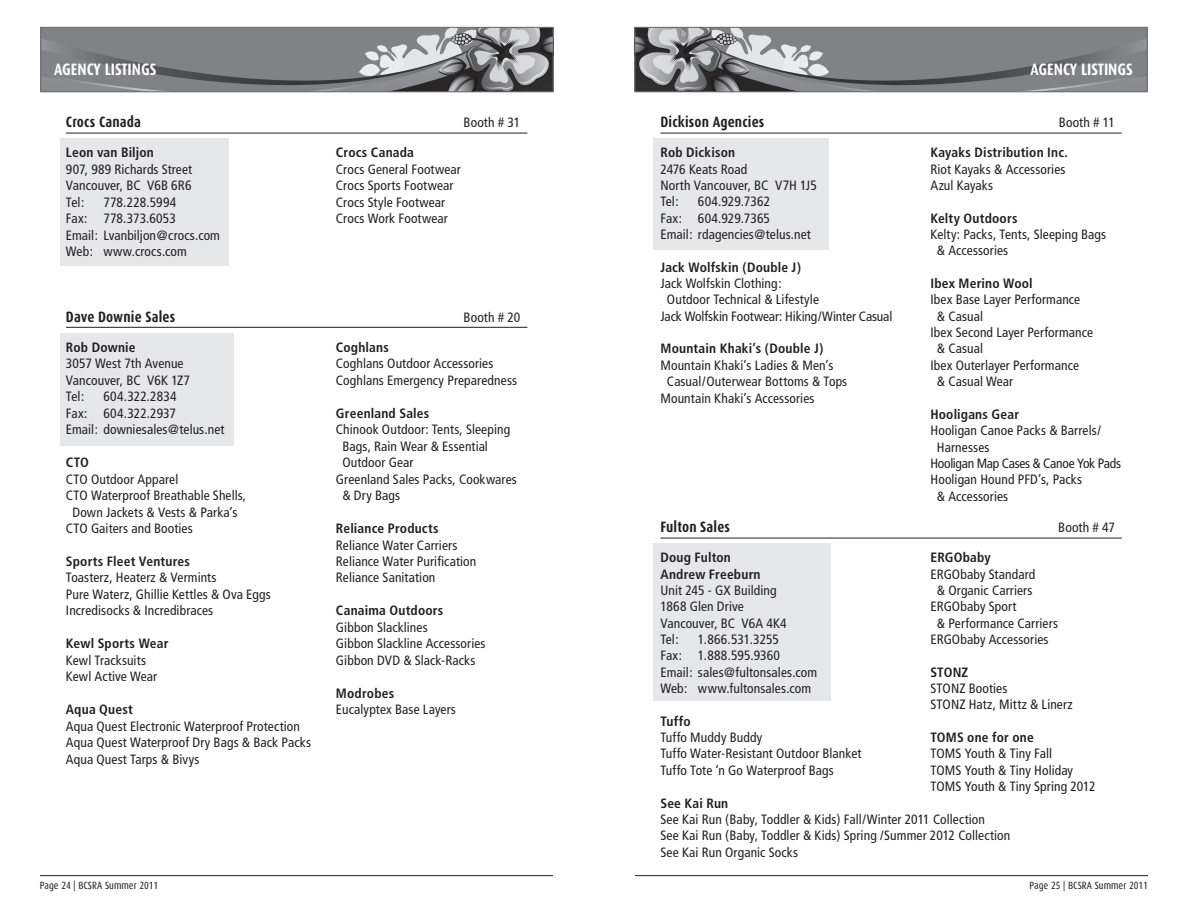
<style>
.page{position:relative;width:1188px;height:918px;background:#fff}
.page>*{position:absolute;margin:0;border:0;box-sizing:border-box;transform-origin:0 0}
.t1{font:700 16.5px "Dax Condensed";color:#fff}
.t2{font:700 15px "Dax Condensed";letter-spacing:.01em;color:#231f20}
.t3{font:condensed 13.5px/16.4px "Frutiger";letter-spacing:.005em;color:#231f20}
.t4{font:700 condensed 13.5px "Frutiger";letter-spacing:.015em;color:#231f20}
.t5{font:condensed 13.5px "Frutiger";letter-spacing:-.02em;color:#231f20}
.t6{font:10.5px "Dax Condensed";color:#231f20}
</style>
<div class="page">
<hr style="left:40px;top:875px;width:513px;height:1px;background:#231f20">
<svg style="left:41px;top:29px;width:512px;height:64px;background:#848588"></svg>
<div style="left:40px;top:27px;width:513px;height:65px;border:1px solid #6c6d70"></div>
<hr style="left:635px;top:875px;width:513px;height:1px;background:#231f20">
<svg style="left:635px;top:29px;width:512px;height:64px;background:#848588"></svg>
<div style="left:635px;top:27px;width:513px;height:65px;border:1px solid #6c6d70"></div>
<div style="left:60px;top:333px;width:173px;height:113px;background:#e6e7e9"></div>
<div style="left:60px;top:139px;width:169px;height:127px;background:#e6e7e9"></div>
<div style="left:653px;top:139px;width:175px;height:111px;background:#e6e7e9"></div>
<div style="left:653px;top:544px;width:177px;height:157px;background:#e6e7e9"></div>
<hr style="left:66px;top:133px;width:461px;height:1px;background:#231f20">
<hr style="left:66px;top:327px;width:461px;height:1px;background:#231f20">
<hr style="left:660px;top:133px;width:462px;height:1px;background:#231f20">
<hr style="left:660px;top:538px;width:462px;height:1px;background:#231f20">
<p class="t1" style="left:54px;top:60px;width:104px">AGENCY LISTINGS</p>
<p class="t1" style="left:1031px;top:60px;width:104px">AGENCY LISTINGS</p>
<p class="t2" style="left:66px;top:114px;width:77px">Crocs Canada</p>
<p class="t3" style="left:464px;top:115px;width:58px">Booth # 31</p>
<p class="t4" style="left:66px;top:145px;width:90px">Leon van Biljon</p>
<p class="t4" style="left:336px;top:145px;width:80px">Crocs Canada</p>
<p class="t3" style="left:66px;top:161px;width:128px">907, 989 Richards Street</p>
<p class="t3" style="left:336px;top:161px;width:126px">Crocs General Footwear</p>
<p class="t3" style="left:66px;top:178px;width:127px">Vancouver, BC V6B 6R6</p>
<p class="t3" style="left:336px;top:178px;width:119px">Crocs Sports Footwear</p>
<p class="t3" style="left:66px;top:194px;width:20px">Tel:</p>
<p class="t3" style="left:103px;top:194px;width:74px">778.228.5994</p>
<p class="t3" style="left:336px;top:194px;width:111px">Crocs Style Footwear</p>
<p class="t3" style="left:66px;top:211px;width:111px">Fax: 778.373.6053</p>
<p class="t3" style="left:336px;top:211px;width:113px">Crocs Work Footwear</p>
<p class="t3" style="left:66px;top:227px;width:156px">Email: Lvanbiljon@crocs.com<br>Web: www.crocs.com</p>
<p class="t2" style="left:66px;top:308px;width:111px">Dave Downie Sales</p>
<p class="t3" style="left:464px;top:309px;width:58px">Booth # 20</p>
<p class="t4" style="left:66px;top:339px;width:71px">Rob Downie</p>
<p class="t4" style="left:336px;top:339px;width:55px">Coghlans</p>
<p class="t3" style="left:66px;top:355px;width:119px">3057 West 7th Avenue</p>
<p class="t3" style="left:336px;top:355px;width:159px">Coghlans Outdoor Accessories</p>
<p class="t3" style="left:66px;top:372px;width:126px">Vancouver, BC V6K 1Z7</p>
<p class="t3" style="left:336px;top:372px;width:183px">Coghlans Emergency Preparedness</p>
<p class="t3" style="left:66px;top:388px;width:20px">Tel:</p>
<p class="t3" style="left:66px;top:388px;width:112px;text-align:right">604.322.2834<br>Fax: 604.322.2937</p>
<p class="t4" style="left:336px;top:405px;width:95px">Greenland Sales</p>
<p class="t3" style="left:66px;top:421px;width:160px">Email: downiesales@telus.net</p>
<p class="t3" style="left:342px;top:421px;width:169px;text-indent:-6px">Chinook Outdoor: Tents, Sleeping<br>Bags, Rain Wear &amp; Essential</p>
<p class="t4" style="left:66px;top:454px;width:25px">CTO</p>
<p class="t3" style="left:342px;top:454px;width:73px">Outdoor Gear</p>
<p class="t3" style="left:66px;top:471px;width:114px">CTO Outdoor Apparel</p>
<p class="t3" style="left:336px;top:471px;width:182px">Greenland Sales Packs, Cookwares</p>
<p class="t3" style="left:66px;top:487px;width:182px">CTO Waterproof Breathable Shells,</p>
<p class="t3" style="left:342px;top:487px;width:59px">&amp; Dry Bags</p>
<p class="t3" style="left:66px;top:504px;width:173px;text-indent:6px">Down Jackets &amp; Vests &amp; Parka’s<br>CTO Gaiters and Booties</p>
<p class="t4" style="left:336px;top:520px;width:104px">Reliance Products</p>
<p class="t3" style="left:336px;top:537px;width:123px">Reliance Water Carriers</p>
<p class="t4" style="left:66px;top:553px;width:126px">Sports Fleet Ventures</p>
<p class="t3" style="left:336px;top:553px;width:142px">Reliance Water Purification</p>
<p class="t3" style="left:66px;top:570px;width:152px">Toasterz, Heaterz &amp; Vermints</p>
<p class="t3" style="left:336px;top:570px;width:101px">Reliance Sanitation</p>
<p class="t3" style="left:66px;top:586px;width:206px">Pure Waterz, Ghillie Kettles &amp; Ova Eggs<br>Incredisocks &amp; Incredibraces</p>
<p class="t4" style="left:336px;top:603px;width:109px">Canaima Outdoors</p>
<p class="t3" style="left:336px;top:619px;width:93px">Gibbon Slacklines</p>
<p class="t4" style="left:66px;top:636px;width:104px">Kewl Sports Wear</p>
<p class="t3" style="left:336px;top:636px;width:151px">Gibbon Slackline Accessories</p>
<p class="t3" style="left:66px;top:652px;width:82px">Kewl Tracksuits</p>
<p class="t3" style="left:336px;top:652px;width:141px">Gibbon DVD &amp; Slack-Racks</p>
<p class="t3" style="left:66px;top:669px;width:93px">Kewl Active Wear</p>
<p class="t4" style="left:336px;top:685px;width:60px">Modrobes</p>
<p class="t4" style="left:66px;top:702px;width:68px">Aqua Quest</p>
<p class="t3" style="left:336px;top:702px;width:122px">Eucalyptex Base Layers</p>
<p class="t3" style="left:66px;top:718px;width:247px">Aqua Quest Electronic Waterproof Protection<br>Aqua Quest Waterproof Dry Bags &amp; Back Packs<br>Aqua Quest Tarps &amp; Bivys</p>
<p class="t2" style="left:660px;top:114px;width:105px">Dickison Agencies</p>
<p class="t3" style="left:1059px;top:115px;width:58px">Booth # 11</p>
<p class="t4" style="left:660px;top:145px;width:76px">Rob Dickison</p>
<p class="t4" style="left:930px;top:145px;width:139px">Kayaks Distribution Inc.</p>
<p class="t3" style="left:660px;top:161px;width:88px">2476 Keats Road</p>
<p class="t3" style="left:930px;top:161px;width:137px">Riot Kayaks &amp; Accessories</p>
<p class="t3" style="left:660px;top:177px;width:158px">North Vancouver, BC V7H 1J5</p>
<p class="t3" style="left:930px;top:177px;width:64px">Azul Kayaks</p>
<p class="t3" style="left:660px;top:194px;width:20px">Tel:</p>
<p class="t3" style="left:660px;top:194px;width:111px;text-align:right">604.929.7362<br>Fax: 604.929.7365</p>
<p class="t4" style="left:930px;top:210px;width:89px">Kelty Outdoors</p>
<p class="t3" style="left:660px;top:226px;width:152px">Email: rdagencies@telus.net</p>
<p class="t3" style="left:937px;top:226px;width:171px;text-indent:-6px">Kelty: Packs, Tents, Sleeping Bags &amp; Accessories</p>
<p class="t4" style="left:660px;top:259px;width:142px">Jack Wolfskin (Double J)</p>
<p class="t3" style="left:660px;top:275px;width:123px">Jack Wolfskin Clothing:</p>
<p class="t4" style="left:930px;top:275px;width:104px">Ibex Merino Wool</p>
<p class="t3" style="left:667px;top:292px;width:154px">Outdoor Technical &amp; Lifestyle</p>
<p class="t3" style="left:930px;top:292px;width:151px">Ibex Base Layer Performance</p>
<p class="t3" style="left:660px;top:308px;width:233px">Jack Wolfskin Footwear: Hiking/Winter Casual</p>
<p class="t3" style="left:930px;top:308px;width:164px;text-indent:6px">&amp; Casual<br>Ibex Second Layer Performance</p>
<p class="t4" style="left:660px;top:341px;width:164px">Mountain Khaki’s (Double J)</p>
<p class="t3" style="left:937px;top:341px;width:48px">&amp; Casual</p>
<p class="t3" style="left:660px;top:357px;width:175px">Mountain Khaki’s Ladies &amp; Men’s</p>
<p class="t3" style="left:930px;top:357px;width:150px">Ibex Outerlayer Performance</p>
<p class="t3" style="left:667px;top:373px;width:182px">Casual/Outerwear Bottoms &amp; Tops</p>
<p class="t3" style="left:937px;top:373px;width:78px">&amp; Casual Wear</p>
<p class="t3" style="left:660px;top:390px;width:156px">Mountain Khaki’s Accessories</p>
<p class="t4" style="left:930px;top:406px;width:90px">Hooligans Gear</p>
<p class="t3" style="left:930px;top:422px;width:172px">Hooligan Canoe Packs &amp; Barrels/</p>
<p class="t3" style="left:937px;top:439px;width:54px">Harnesses</p>
<p class="t5" style="left:930px;top:455px;width:192px">Hooligan Map Cases &amp; Canoe Yok Pads</p>
<p class="t3" style="left:930px;top:472px;width:153px">Hooligan Hound PFD’s, Packs</p>
<p class="t3" style="left:937px;top:488px;width:73px">&amp; Accessories</p>
<p class="t2" style="left:660px;top:519px;width:71px">Fulton Sales</p>
<p class="t3" style="left:1058px;top:520px;width:58px">Booth # 47</p>
<p class="t4" style="left:660px;top:550px;width:72px">Doug Fulton</p>
<p class="t4" style="left:930px;top:550px;width:62px">ERGObaby</p>
<p class="t4" style="left:660px;top:566px;width:102px">Andrew Freeburn</p>
<p class="t3" style="left:930px;top:566px;width:106px">ERGObaby Standard</p>
<p class="t3" style="left:660px;top:582px;width:118px">Unit 245 - GX Building</p>
<p class="t3" style="left:937px;top:582px;width:97px">&amp; Organic Carriers</p>
<p class="t3" style="left:660px;top:599px;width:85px">1868 Glen Drive</p>
<p class="t3" style="left:930px;top:599px;width:88px">ERGObaby Sport</p>
<p class="t3" style="left:660px;top:615px;width:128px">Vancouver, BC V6A 4K4</p>
<p class="t3" style="left:937px;top:615px;width:123px">&amp; Performance Carriers</p>
<p class="t3" style="left:660px;top:631px;width:20px">Tel:</p>
<p class="t3" style="left:698px;top:631px;width:83px">1.866.531.3255</p>
<p class="t3" style="left:930px;top:631px;width:120px">ERGObaby Accessories</p>
<p class="t3" style="left:660px;top:648px;width:158px">Fax: 1.888.595.9360<br>Email: sales@fultonsales.com</p>
<p class="t4" style="left:930px;top:664px;width:39px">STONZ</p>
<p class="t3" style="left:660px;top:680px;width:152px">Web: www.fultonsales.com</p>
<p class="t3" style="left:930px;top:680px;width:144px">STONZ Booties<br>STONZ Hatz, Mittz &amp; Linerz</p>
<p class="t4" style="left:660px;top:713px;width:32px">Tuffo</p>
<p class="t3" style="left:660px;top:729px;width:103px">Tuffo Muddy Buddy</p>
<p class="t4" style="left:930px;top:729px;width:105px">TOMS one for one</p>
<p class="t3" style="left:660px;top:746px;width:203px">Tuffo Water-Resistant Outdoor Blanket</p>
<p class="t3" style="left:930px;top:746px;width:123px">TOMS Youth &amp; Tiny Fall</p>
<p class="t3" style="left:660px;top:762px;width:175px">Tuffo Tote ‘n Go Waterproof Bags</p>
<p class="t3" style="left:930px;top:762px;width:167px">TOMS Youth &amp; Tiny Holiday<br>TOMS Youth &amp; Tiny Spring 2012</p>
<p class="t4" style="left:660px;top:795px;width:69px">See Kai Run</p>
<p class="t3" style="left:660px;top:811px;width:351px">See Kai Run (Baby, Toddler &amp; Kids) Fall/Winter 2011 Collection<br>See Kai Run (Baby, Toddler &amp; Kids) Spring /Summer 2012 Collection<br>See Kai Run Organic Socks</p>
<p class="t6" style="left:40px;top:880px;width:120px">Page 24 | BCSRA Summer 2011</p>
<p class="t6" style="left:1030px;top:880px;width:120px">Page 25 | BCSRA Summer 2011</p>
</div>
